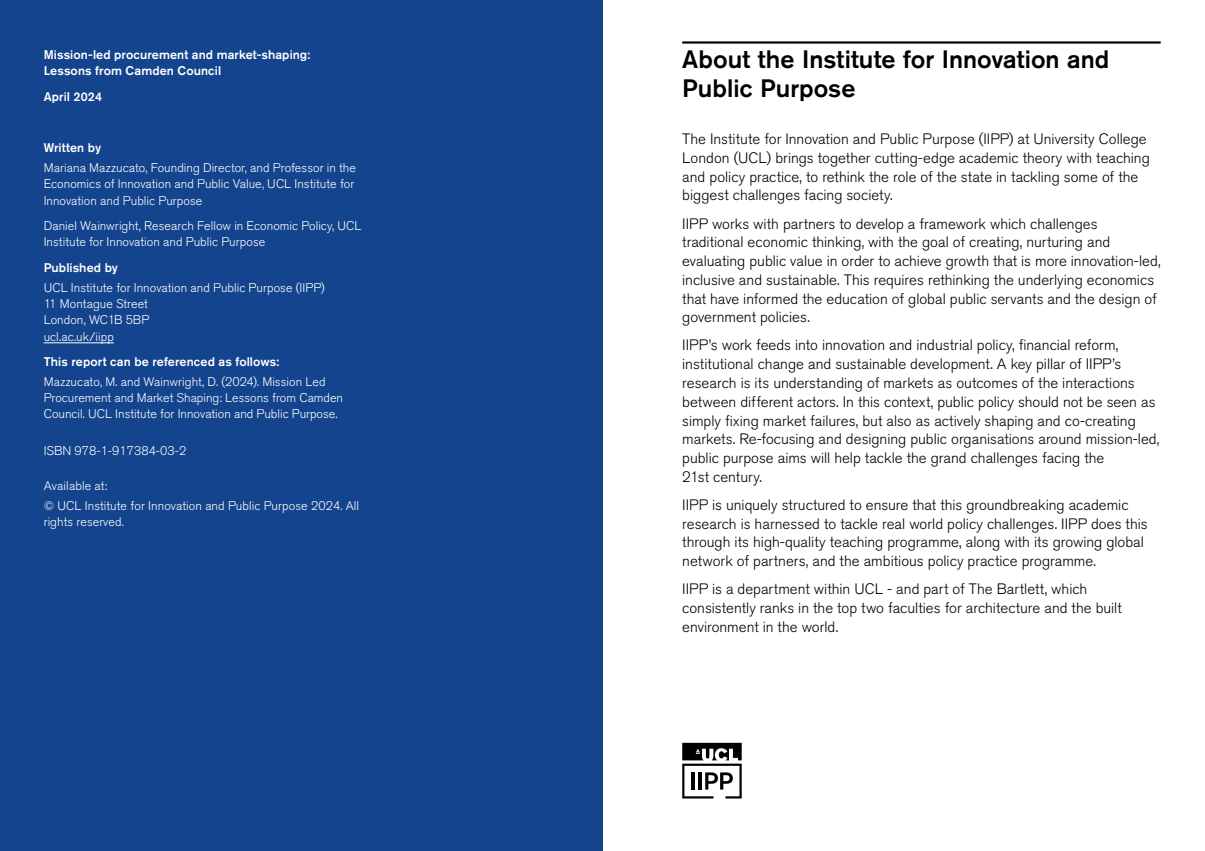
<style>
.page{position:relative;width:1205px;height:851px;background:#fff}
.page>*{position:absolute;margin:0;border:0;box-sizing:border-box;transform-origin:0 0}
.IIPP_H2_paragraph_rule{font:500 25px/28.8px "Akzidenz Grotesk Pro";color:#000}
.IIPP__Body{font:300 15px/18.8px "Akzidenz Grotesk Pro";color:#000}
.IIPP_Body_10pt_12pt{font:300 12.5px/19.8px "Akzidenz Grotesk Pro";letter-spacing:.005em;color:#fff}
.IIPP_Body_10pt_12pt-2{font:500 12.5px/16.2px "Akzidenz Grotesk Pro";letter-spacing:.005em;color:#fff}
.s1{font-weight:500}
</style>
<div class="page">
<div style="left:0;top:0;width:602px;height:850px;background:#14448d"></div>
<hr style="left:682px;top:41px;width:478px;height:3px;background:#000">
<svg style="left:682px;top:742px;width:60px;height:56px"></svg>
<hr style="left:44px;top:342px;width:70px;height:1px;background:#fff">
<p class="IIPP_Body_10pt_12pt-2" style="left:44px;top:46px;width:268px">Mission-led procurement and market-shaping:<br>Lessons from Camden Council</p>
<p class="IIPP_Body_10pt_12pt-2" style="left:44px;top:88px;width:60px">April 2024</p>
<p class="IIPP_Body_10pt_12pt" style="left:44px;top:138px;width:314px"><span class="s1">Written by<br></span>Mariana Mazzucato, Founding Director, and Professor in the</p>
<p class="IIPP_Body_10pt_12pt" style="left:44px;top:176px;width:312px;line-height:16.2px">Economics of Innovation and Public Value, UCL Institute for<br>Innovation and Public Purpose</p>
<p class="IIPP_Body_10pt_12pt" style="left:44px;top:218px;width:319px;line-height:16.2px">Daniel Wainwright, Research Fellow in Economic Policy, UCL<br>Institute for Innovation and Public Purpose</p>
<p class="IIPP_Body_10pt_12pt" style="left:44px;top:258px;width:283px"><span class="s1">Published by<br></span>UCL Institute for Innovation and Public Purpose (IIPP)</p>
<p class="IIPP_Body_10pt_12pt" style="left:44px;top:295px;width:107px;line-height:16.2px;text-align:justify">11 Montague Street London, WC1B 5BP ucl.ac.uk/iipp</p>
<p class="IIPP_Body_10pt_12pt" style="left:44px;top:352px;width:283px"><span class="s1">This report can be referenced as follows:<br></span>Mazzucato, M. and Wainwright, D. (2024). Mission Led</p>
<p class="IIPP_Body_10pt_12pt" style="left:44px;top:390px;width:301px;line-height:16px">Procurement and Market Shaping: Lessons from Camden<br>Council. UCL Institute for Innovation and Public Purpose.</p>
<p class="IIPP_Body_10pt_12pt" style="left:44px;top:440px;width:144px">ISBN 978-1-917384-03-2</p>
<p class="IIPP_Body_10pt_12pt" style="left:44px;top:475px;width:317px">Available at:<br>© UCL Institute for Innovation and Public Purpose 2024. All</p>
<p class="IIPP_Body_10pt_12pt" style="left:44px;top:511px;width:82px">rights reserved.</p>
<p class="IIPP_H2_paragraph_rule" style="left:682px;top:45px;width:429px">About the Institute for Innovation and<br>Public Purpose</p>
<p class="IIPP__Body" style="left:682px;top:129px;width:469px">The Institute for Innovation and Public Purpose (IIPP) at University College London (UCL) brings together cutting-edge academic theory with teaching and policy practice, to rethink the role of the state in tackling some of the biggest challenges facing society.</p>
<p class="IIPP__Body" style="left:682px;top:214px;width:480px">IIPP works with partners to develop a framework which challenges traditional economic thinking, with the goal of creating, nurturing and evaluating public value in order to achieve growth that is more innovation-led, inclusive and sustainable. This requires rethinking the underlying economics that have informed the education of global public servants and the design of government policies.</p>
<p class="IIPP__Body" style="left:682px;top:336px;width:479px">IIPP’s work feeds into innovation and industrial policy, financial reform, institutional change and sustainable development. A key pillar of IIPP’s research is its understanding of markets as outcomes of the interactions between different actors. In this context, public policy should not be seen as simply fixing market failures, but also as actively shaping and co-creating markets. Re-focusing and designing public organisations around mission-led, public purpose aims will help tackle the grand challenges facing the<br>21st century.</p>
<p class="IIPP__Body" style="left:682px;top:495px;width:467px">IIPP is uniquely structured to ensure that this groundbreaking academic research is harnessed to tackle real world policy challenges. IIPP does this through its high-quality teaching programme, along with its growing global network of partners, and the ambitious policy practice programme.</p>
<p class="IIPP__Body" style="left:682px;top:579px;width:441px">IIPP is a department within UCL - and part of The Bartlett, which consistently ranks in the top two faculties for architecture and the built environment in the world.</p>
</div>
